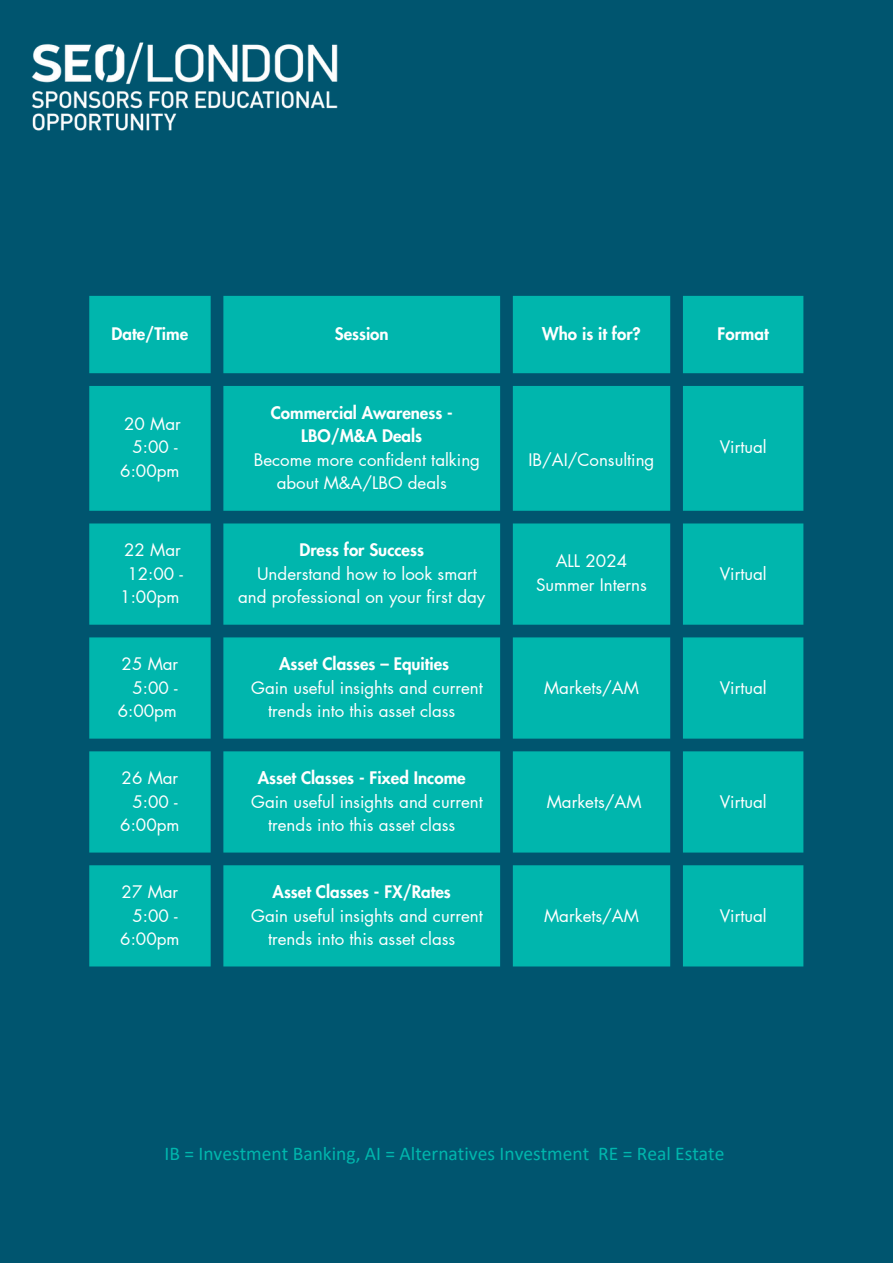
<style>
.page{position:relative;width:893px;height:1264px;background:#fff}
.page>*{position:absolute;margin:0;border:0;box-sizing:border-box;transform-origin:0 0}
.t1{font:19.5px "Calibri";color:#00b6ad}
.t2{font:16.95px/23.5px "Futura LT Pro";color:#fff}
.t3{font:800 16.95px/23.5px "Futura LT Pro";color:#fff;text-align:center}
</style>
<div class="page">
<div style="left:0;top:0;width:892px;height:1262px;background:#00556f"></div>
<svg style="left:89px;top:296px;width:714px;height:670px;background:#00a8a4"></svg>
<img style="left:31px;top:42px;width:307px;height:89px">
<p class="t3" style="left:112px;top:322px;width:78px">Date/Time</p>
<p class="t3" style="left:335px;top:322px;width:55px">Session</p>
<p class="t3" style="left:542px;top:322px;width:100px">Who is it for?</p>
<p class="t3" style="left:717px;top:322px;width:53px">Format</p>
<p class="t2" style="left:124px;top:412px;width:58px">20 Mar</p>
<p class="t2" style="left:120px;top:436px;width:61px;text-align:right">5:00 -<br>6:00pm</p>
<p class="t2" style="left:124px;top:539px;width:58px">22 Mar</p>
<p class="t2" style="left:120px;top:562px;width:64px;text-align:center">12:00 -<br>1:00pm</p>
<p class="t2" style="left:122px;top:652px;width:58px">25 Mar</p>
<p class="t2" style="left:118px;top:676px;width:62px;text-align:right">5:00 -<br>6:00pm</p>
<p class="t2" style="left:122px;top:766px;width:58px">26 Mar</p>
<p class="t2" style="left:120px;top:790px;width:61px;text-align:right">5:00 -<br>6:00pm</p>
<p class="t2" style="left:122px;top:880px;width:58px">27 Mar</p>
<p class="t2" style="left:120px;top:904px;width:61px;text-align:right">5:00 -<br>6:00pm</p>
<p class="t3" style="left:271px;top:401px;width:183px">Commercial Awareness -<br>LBO/M&amp;A Deals</p>
<p class="t2" style="left:277px;top:448px;width:205px;text-indent:-23px">Become more confident talking about M&amp;A/LBO deals</p>
<p class="t2" style="left:528px;top:448px;width:127px">IB/AI/Consulting</p>
<p class="t2" style="left:719px;top:436px;width:48px">Virtual</p>
<p class="t3" style="left:299px;top:539px;width:126px">Dress for Success</p>
<p class="t2" style="left:238px;top:562px;width:248px;text-indent:19px">Understand how to look smart and professional on your first day</p>
<p class="t2" style="left:536px;top:550px;width:112px;text-align:center">ALL 2024<br>Summer Interns</p>
<p class="t2" style="left:719px;top:562px;width:48px">Virtual</p>
<p class="t3" style="left:279px;top:652px;width:172px">Asset Classes – Equities</p>
<p class="t2" style="left:268px;top:676px;width:216px;text-indent:-17px">Gain useful insights and current trends into this asset class</p>
<p class="t2" style="left:544px;top:676px;width:96px">Markets/AM</p>
<p class="t2" style="left:719px;top:676px;width:48px">Virtual</p>
<p class="t3" style="left:258px;top:766px;width:209px">Asset Classes - Fixed Income</p>
<p class="t2" style="left:268px;top:790px;width:216px;text-indent:-17px">Gain useful insights and current trends into this asset class</p>
<p class="t2" style="left:546px;top:790px;width:96px">Markets/AM</p>
<p class="t2" style="left:719px;top:790px;width:48px">Virtual</p>
<p class="t3" style="left:272px;top:880px;width:180px">Asset Classes - FX/Rates</p>
<p class="t2" style="left:268px;top:904px;width:216px;text-indent:-17px">Gain useful insights and current trends into this asset class</p>
<p class="t2" style="left:544px;top:904px;width:96px">Markets/AM</p>
<p class="t2" style="left:719px;top:904px;width:48px">Virtual</p>
<p class="t1" style="left:164px;top:1145px;width:561px">IB = Investment Banking, AI = Alternatives Investment RE = Real Estate</p>
</div>
